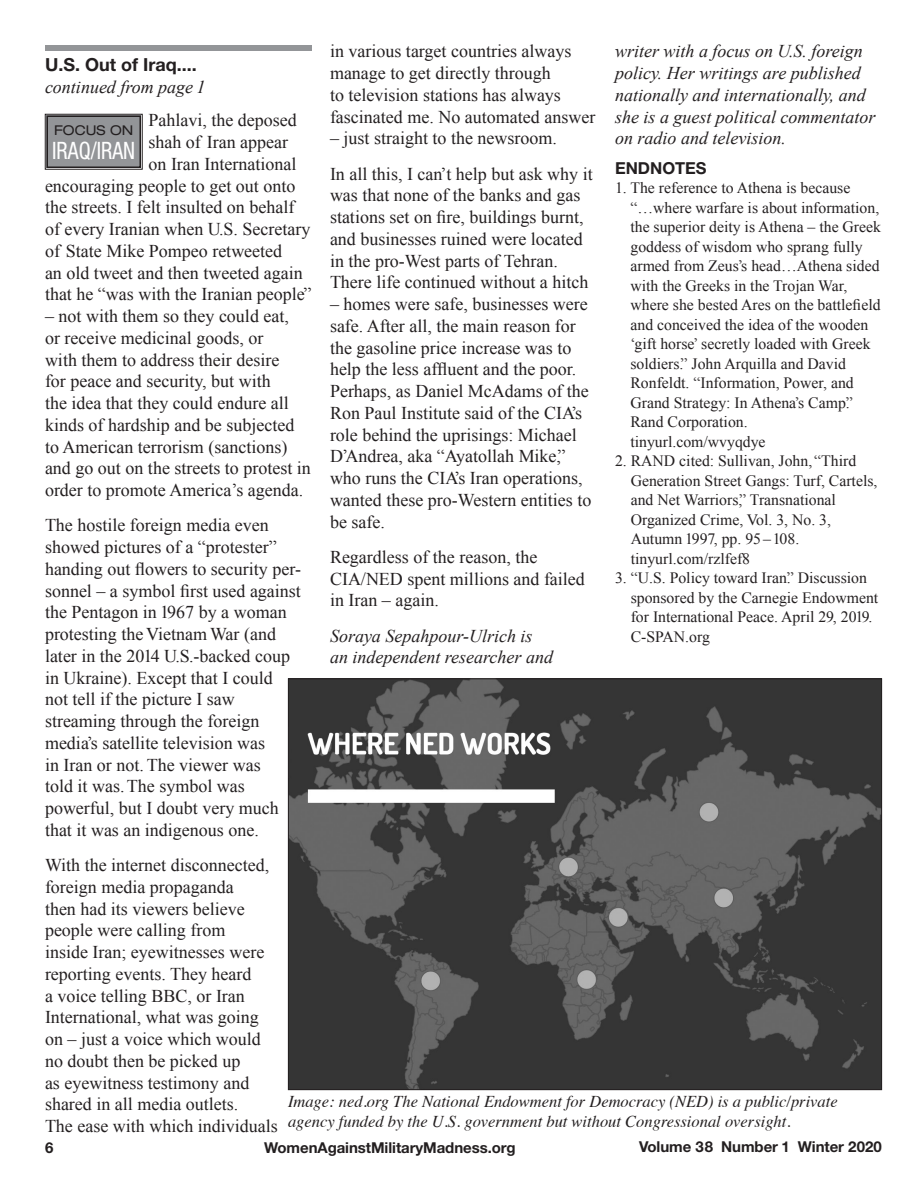
<style>
.page{position:relative;width:918px;height:1188px;background:#fff}
.page>*{position:absolute;margin:0;border:0;box-sizing:border-box;transform-origin:0 0}
.t1{font:condensed 24px "Helvetica Neue LT Std";color:#fff;scale:.9 1}
.Body_copy{font:18px/21.8px "Times New Roman";color:#231f20}
.Body_copy-2{font:italic 18px/21.8px "Times New Roman";color:#231f20}
.Jump_header{font:italic 18px/21.8px "Times New Roman";color:#231f20}
.t2{font:italic 16.5px/19.5px "Times";color:#231f20}
.Action_headline{font:700 16.5px "Helvetica Neue LT Std";color:#231f20}
.Endnotes{font:15.75px/19.5px "Times New Roman";color:#231f20}
.t3{font:700 15px "Helvetica Neue LT Std";letter-spacing:-.005em;color:#231f20}
.t4{font:expanded 13.5px "Helvetica Neue LT Std";color:#231f20}
.s1{font-family:"Helvetica Neue LT Std";font-weight:700;font-style:normal}
</style>
<div class="page">
<div style="left:45px;top:45px;width:267px;height:6px;background:#939598"></div>
<svg style="left:45px;top:114px;width:98px;height:56px;background:#8f9193"></svg>
<div style="left:46px;top:116px;width:95px;height:52px;border:2px solid #231f20"></div>
<img style="left:290px;top:680px;width:590px;height:408px">
<p class="Body_copy" style="left:330px;top:40px;width:267px">in various target countries always manage to get directly through<br>to television stations has always fascinated me. No automated answer</p>
<p class="Body_copy" style="left:330px;top:127px;width:228px">– just straight to the newsroom.</p>
<p class="Body_copy" style="left:330px;top:163px;width:264px">In all this, I can’t help but ask why it was that none of the banks and gas stations set on fire, buildings burnt, and businesses ruined were located in the pro-West parts of Tehran.<br>There life continued without a hitch</p>
<p class="Body_copy" style="left:330px;top:293px;width:263px">– homes were safe, businesses were safe. After all, the main reason for the gasoline price increase was to help the less affluent and the poor.<br>Perhaps, as Daniel McAdams of the<br>Ron Paul Institute said of the CIA’s role behind the uprisings: Michael<br>D’Andrea, aka “Ayatollah Mike,” who runs the CIA’s Iran operations, wanted these pro-Western entities to be safe.</p>
<p class="Body_copy" style="left:330px;top:546px;width:256px">Regardless of the reason, the<br>CIA/NED spent millions and failed in Iran – again.</p>
<p class="Body_copy-2" style="left:330px;top:624px;width:225px">Soraya Sepahpour-Ulrich is an independent researcher and</p>
<p class="Body_copy-2" style="left:615px;top:40px;width:262px">writer with a focus on U.S. foreign policy. Her writings are published nationally and internationally, and she is a guest political commentator on radio and television.</p>
<p class="Action_headline" style="left:615px;top:158px;width:93px">ENDNOTES</p>
<p class="Endnotes" style="left:630px;top:178px;width:252px;text-indent:-15px">1. The reference to Athena is because “…where warfare is about information, the superior deity is Athena – the Greek goddess of wisdom who sprang fully armed from Zeus’s head…Athena sided with the Greeks in the Trojan War, where she bested Ares on the battlefield and conceived the idea of the wooden ‘gift horse’ secretly loaded with Greek soldiers.” John Arquilla and David Ronfeldt. “Information, Power, and Grand Strategy: In Athena’s Camp.” Rand Corporation. tinyurl.com/wvyqdye</p>
<p class="Endnotes" style="left:631px;top:451px;width:248px;text-indent:-16px">2. RAND cited: Sullivan, John, “Third<br>Generation Street Gangs: Turf, Cartels, and Net Warriors,” Transnational<br>Organized Crime, Vol. 3, No. 3,<br>Autumn 1997, pp. 95 – 108. tinyurl.com/rzlfef8</p>
<p class="Endnotes" style="left:631px;top:568px;width:249px;text-indent:-16px">3. “U.S. Policy toward Iran.” Discussion sponsored by the Carnegie Endowment for International Peace. April 29, 2019.<br>C-SPAN.org</p>
<p class="Jump_header" style="left:45px;top:54px;width:162px"><span class="s1">U.S. Out of Iraq.... </span>continued from page 1</p>
<p class="t4" style="left:54px;top:122px;width:81px">FOCUS ON</p>
<p class="t1" style="left:52px;top:136px;width:94px">IRAQ/IRAN</p>
<p class="Body_copy" style="left:148px;top:109px;width:150px">Pahlavi, the deposed</p>
<p class="Body_copy" style="left:148px;top:131px;width:141px">shah of Iran appear</p>
<p class="Body_copy" style="left:148px;top:153px;width:149px">on Iran International</p>
<p class="Body_copy" style="left:45px;top:175px;width:252px">encouraging people to get out onto</p>
<p class="Body_copy" style="left:45px;top:196px;width:251px">the streets. I felt insulted on behalf</p>
<p class="Body_copy" style="left:45px;top:218px;width:267px">of every Iranian when U.S. Secretary</p>
<p class="Body_copy" style="left:45px;top:240px;width:239px">of State Mike Pompeo retweeted</p>
<p class="Body_copy" style="left:45px;top:262px;width:259px">an old tweet and then tweeted again</p>
<p class="Body_copy" style="left:45px;top:283px;width:268px">that he “was with the Iranian people”</p>
<p class="Body_copy" style="left:45px;top:305px;width:267px">– not with them so they could eat,<br>or receive medicinal goods, or<br>with them to address their desire<br>for peace and security, but with<br>the idea that they could endure all kinds of hardship and be subjected to American terrorism (sanctions) and go out on the streets to protest in order to promote America’s agenda.</p>
<p class="Body_copy" style="left:45px;top:514px;width:258px">The hostile foreign media even showed pictures of a “protester” handing out flowers to security per&shy;sonnel – a symbol first used against the Pentagon in 1967 by a woman protesting the Vietnam War (and later in the 2014 U.S.-backed coup in Ukraine). Except that I could<br>not tell if the picture I saw streaming through the foreign media’s satellite television was<br>in Iran or not. The viewer was<br>told it was. The symbol was powerful, but I doubt very much that it was an indigenous one.</p>
<p class="Body_copy" style="left:45px;top:854px;width:234px">With the internet disconnected, foreign media propaganda<br>then had its viewers believe people were calling from<br>inside Iran; eyewitnesses were reporting events. They heard<br>a voice telling BBC, or Iran<br>International, what was going on – just a voice which would no doubt then be picked up<br>as eyewitness testimony and shared in all media outlets.<br>The ease with which individuals</p>
<p class="t2" style="left:288px;top:1091px;width:551px">Image: ned.org The National Endowment for Democracy (NED) is a public/private agency funded by the U.S. government but without Congressional oversight.</p>
<p class="t3" style="left:45px;top:1138px;width:10px">6</p>
<p class="t3" style="left:264px;top:1138px;width:253px">WomenAgainstMilitaryMadness.org</p>
<p class="t3" style="left:639px;top:1138px;width:244px">Volume 38 Number 1 Winter 2020</p>
</div>
